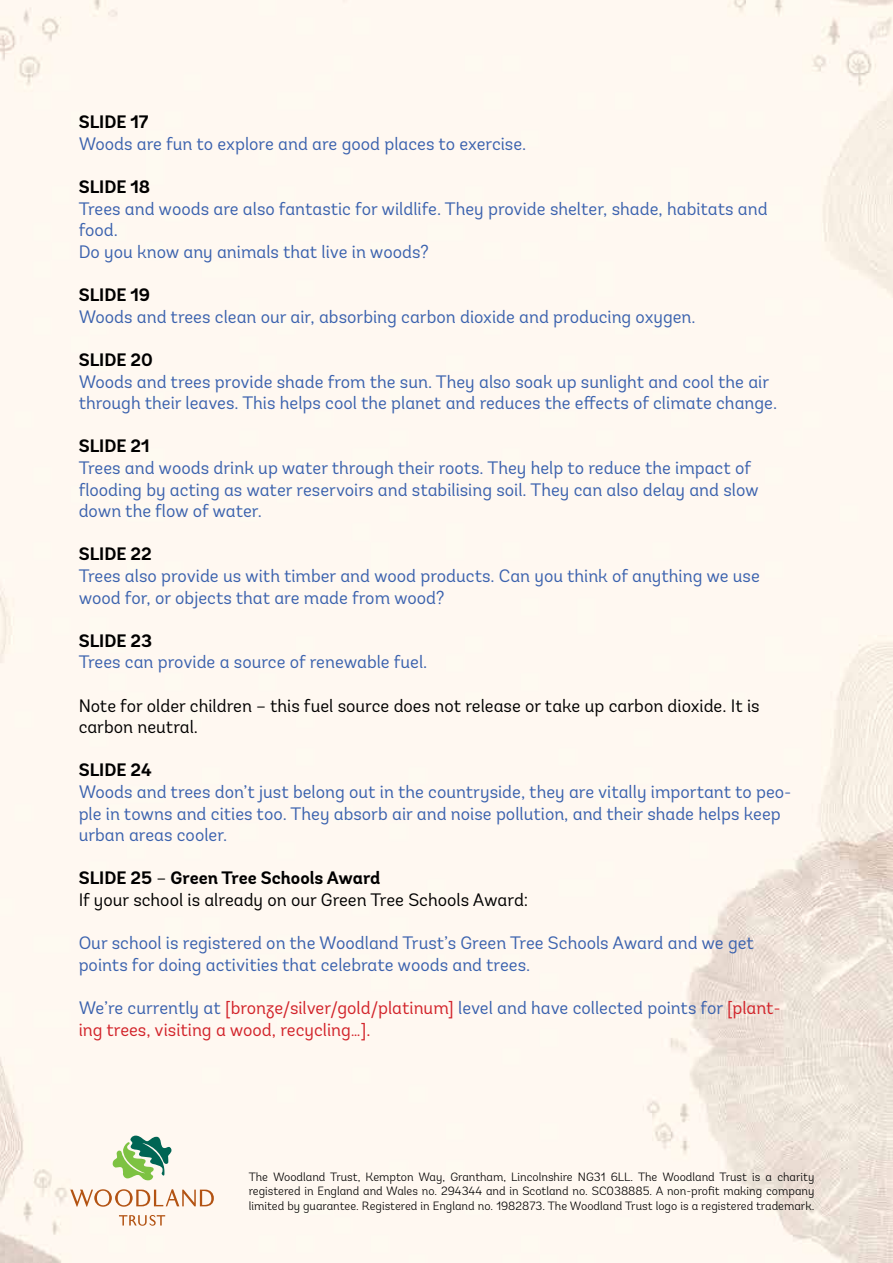
<style>
.page{position:relative;width:893px;height:1263px;background:#fff}
.page>*{position:absolute;margin:0;border:0;box-sizing:border-box;transform-origin:0 0}
.t1{font:18px/21.6px "Andes";color:#3b62ae}
.t2{font:18px/21.6px "Andes";color:#000}
.t3{font:18px/21.6px "Andes";color:#d2232a}
.t4{font:700 18px "Andes";color:#000}
.t5{font:300 12px/14.4px "Andes";color:#000;text-align:justify}
.s1{font-weight:700}
.s2{color:#3b62ae}
</style>
<div class="page">
<img style="left:0;top:0;width:893px;height:1263px">
<svg style="left:112px;top:1135px;width:59px;height:45px"></svg>
<svg style="left:70px;top:1189px;width:144px;height:18px"></svg>
<svg style="left:119px;top:1215px;width:46px;height:11px"></svg>
<p class="t4" style="left:79px;top:111px;width:72px">SLIDE 17</p>
<p class="t1" style="left:79px;top:133px;width:449px">Woods are fun to explore and are good places to exercise.</p>
<p class="t4" style="left:79px;top:176px;width:73px">SLIDE 18</p>
<p class="t1" style="left:79px;top:198px;width:690px">Trees and woods are also fantastic for wildlife. They provide shelter, shade, habitats and food.<br>Do you know any animals that live in woods?</p>
<p class="t4" style="left:79px;top:284px;width:73px">SLIDE 19</p>
<p class="t1" style="left:79px;top:306px;width:618px">Woods and trees clean our air, absorbing carbon dioxide and producing oxygen.</p>
<p class="t4" style="left:79px;top:348px;width:76px">SLIDE 20</p>
<p class="t1" style="left:79px;top:370px;width:700px">Woods and trees provide shade from the sun. They also soak up sunlight and cool the air through their leaves. This helps cool the planet and reduces the effects of climate change.</p>
<p class="t4" style="left:79px;top:435px;width:72px">SLIDE 21</p>
<p class="t1" style="left:79px;top:457px;width:682px">Trees and woods drink up water through their roots. They help to reduce the impact of flooding by acting as water reservoirs and stabilising soil. They can also delay and slow down the flow of water.</p>
<p class="t4" style="left:79px;top:543px;width:75px">SLIDE 22</p>
<p class="t1" style="left:79px;top:565px;width:683px">Trees also provide us with timber and wood products. Can you think of anything we use wood for, or objects that are made from wood?</p>
<p class="t4" style="left:79px;top:629px;width:75px">SLIDE 23</p>
<p class="t1" style="left:79px;top:651px;width:350px">Trees can provide a source of renewable fuel.</p>
<p class="t2" style="left:79px;top:694px;width:683px">Note for older children – this fuel source does not release or take up carbon dioxide. It is carbon neutral.</p>
<p class="t4" style="left:79px;top:759px;width:75px">SLIDE 24</p>
<p class="t1" style="left:79px;top:781px;width:714px">Woods and trees don’t just belong out in the countryside, they are vitally important to peo&shy;ple in towns and cities too. They absorb air and noise pollution, and their shade helps keep urban areas cooler.</p>
<p class="t2" style="left:79px;top:867px;width:451px"><span class="s1">SLIDE 25</span> – <span class="s1">Green Tree Schools Award<br></span>If your school is already on our Green Tree Schools Award:</p>
<p class="t1" style="left:79px;top:932px;width:677px">Our school is registered on the Woodland Trust’s Green Tree Schools Award and we get points for doing activities that celebrate woods and trees.</p>
<p class="t3" style="left:79px;top:997px;width:704px"><span class="s2">We’re currently at</span> [bronze/silver/gold/platinum] <span class="s2">level and have collected points for</span> [plant&shy;ing trees, visiting a wood, recycling…].</p>
<p class="t5" style="left:249px;top:1169px;width:567px">The Woodland Trust, Kempton Way, Grantham, Lincolnshire NG31 6LL. The Woodland Trust is a charity registered in England and Wales no. 294344 and in Scotland no. SC038885. A non-profit making company limited by guarantee. Registered in England no. 1982873. The Woodland Trust logo is a registered trademark.</p>
</div>
